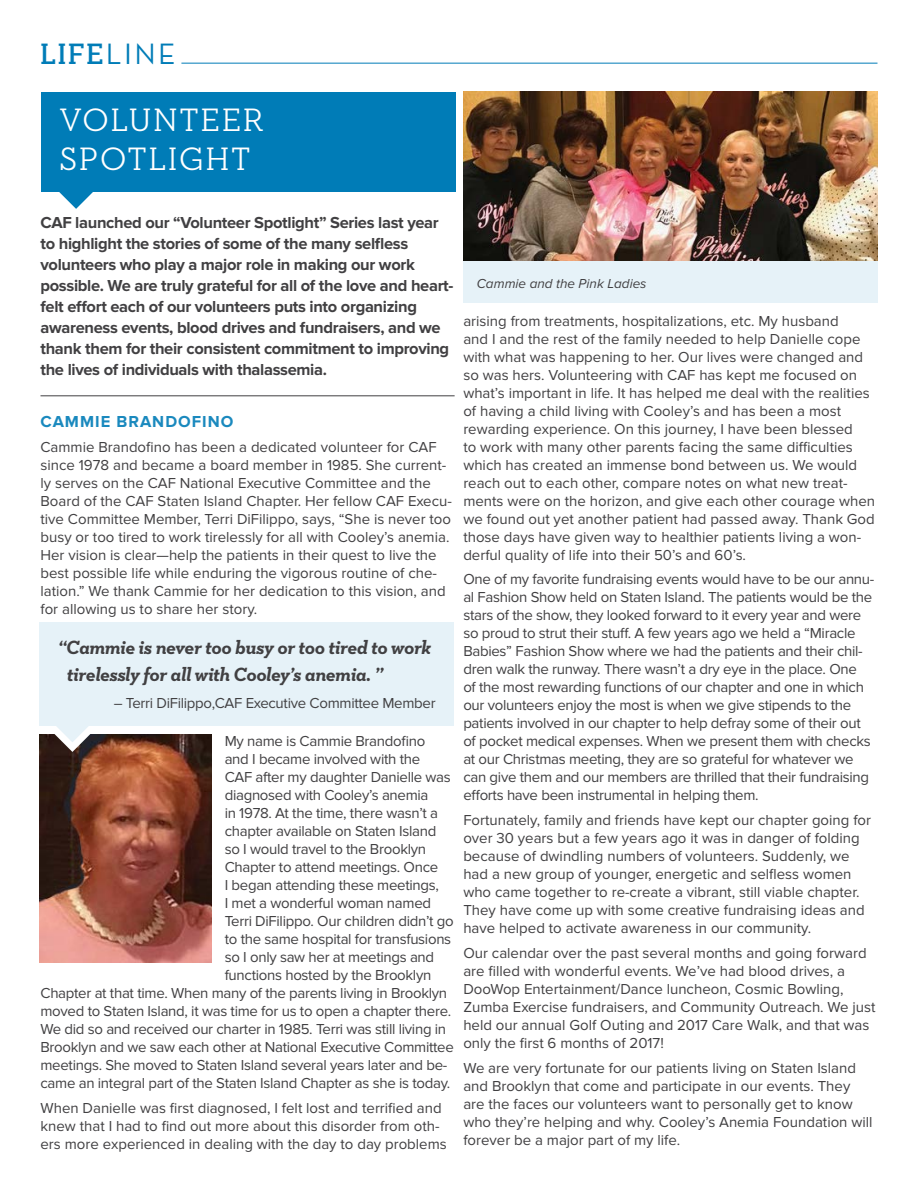
<style>
.page{position:relative;width:918px;height:1188px;background:#fff}
.page>*{position:absolute;margin:0;border:0;box-sizing:border-box;transform-origin:0 0}
.t1{font:500 33px/39px "Neutraface Slab Display";letter-spacing:.08em;color:#fff}
.t2{font:700 30px "Neutraface Slab Display";color:#007cb7}
.t3{font:italic 700 19.5px/27px "Neutraface Slab Text";letter-spacing:-.02em;color:#414042}
.t4{font:700 16.5px/21px "Proxima Nova";letter-spacing:-.02em;color:#414042}
.t5{font:700 16.5px "Proxima Nova";letter-spacing:.06em;color:#1a89be}
.t6{font:15px/18px "Proxima Nova";color:#414042}
.t7{font:15px/18px "Proxima Nova";letter-spacing:-.02em;color:#414042}
.t8{font:italic 13.5px "Proxima Nova";color:#414042}
.s1{font-family:"Neutra Text";font-weight:400}
</style>
<div class="page">
<hr style="left:181px;top:63px;width:697px;height:1px;background:#007cb7">
<hr style="left:40px;top:395px;width:415px;height:1px;background:#414042">
<img style="left:463px;top:92px;width:415px;height:168px">
<div style="left:463px;top:261px;width:415px;height:42px;background:#e6f2f8"></div>
<img style="left:40px;top:735px;width:171px;height:228px">
<div style="left:40px;top:622px;width:414px;height:104px;background:#e6f2f8"></div>
<svg style="left:53px;top:726px;width:39px;height:26px"></svg>
<div style="left:41px;top:92px;width:414px;height:99px;background:#007cb7"></div>
<svg style="left:57px;top:191px;width:38px;height:18px"></svg>
<h2 class="t2" style="left:41px;top:37px;width:136px">LIFE<span class="s1">LINE</span></h2>
<h1 class="t1" style="left:60px;top:100px;width:205px">VOLUNTEER<br>SPOTLIGHT</h1>
<p class="t4" style="left:40px;top:213px;width:414px">CAF launched our “Volunteer Spotlight” Series last year to highlight the stories of some of the many selfless volunteers who play a major role in making our work possible. We are truly grateful for all of the love and heart&shy;felt effort each of our volunteers puts into organizing awareness events, blood drives and fundraisers, and we thank them for their consistent commitment to improving the lives of individuals with thalassemia.</p>
<p class="t5" style="left:40px;top:412px;width:194px">CAMMIE BRANDOFINO</p>
<p class="t6" style="left:40px;top:438px;width:413px">Cammie Brandofino has been a dedicated volunteer for CAF since 1978 and became a board member in 1985. She current&shy;ly serves on the CAF National Executive Committee and the Board of the CAF Staten Island Chapter. Her fellow CAF Execu&shy;tive Committee Member, Terri DiFilippo, says, “She is never too busy or too tired to work tirelessly for all with Cooley’s anemia.<br>Her vision is clear—help the patients in their quest to live the best possible life while enduring the vigorous routine of che&shy;lation.” We thank Cammie for her dedication to this vision, and for allowing us to share her story.</p>
<h3 class="t3" style="left:67px;top:634px;width:366px;text-indent:-9px">“Cammie is never too busy or too tired to work tirelessly for all with Cooley’s anemia. ”</h3>
<p class="t7" style="left:114px;top:695px;width:323px">– Terri DiFilippo,CAF Executive Committee Member</p>
<p class="t7" style="left:225px;top:733px;width:202px">My name is Cammie Brandofino</p>
<p class="t7" style="left:225px;top:751px;width:197px">and I became involved with the</p>
<p class="t7" style="left:225px;top:769px;width:228px">CAF after my daughter Danielle was</p>
<p class="t7" style="left:225px;top:787px;width:205px">diagnosed with Cooley’s anemia</p>
<p class="t7" style="left:225px;top:805px;width:215px">in 1978. At the time, there wasn’t a</p>
<p class="t7" style="left:225px;top:823px;width:213px">chapter available on Staten Island</p>
<p class="t7" style="left:225px;top:841px;width:203px">so I would travel to the Brooklyn</p>
<p class="t7" style="left:225px;top:859px;width:215px">Chapter to attend meetings. Once</p>
<p class="t7" style="left:225px;top:877px;width:216px">I began attending these meetings,</p>
<p class="t6" style="left:225px;top:895px;width:208px">I met a wonderful woman named</p>
<p class="t7" style="left:225px;top:913px;width:231px">Terri DiFilippo. Our children didn’t go</p>
<p class="t7" style="left:225px;top:931px;width:228px">to the same hospital for transfusions</p>
<p class="t6" style="left:225px;top:949px;width:211px">so I only saw her at meetings and</p>
<p class="t7" style="left:225px;top:967px;width:208px">functions hosted by the Brooklyn</p>
<p class="t7" style="left:40px;top:985px;width:408px">Chapter at that time. When many of the parents living in Brooklyn</p>
<p class="t7" style="left:40px;top:1003px;width:412px">moved to Staten Island, it was time for us to open a chapter there.</p>
<p class="t7" style="left:40px;top:1021px;width:407px">We did so and received our charter in 1985. Terri was still living in</p>
<p class="t7" style="left:40px;top:1039px;width:415px">Brooklyn and we saw each other at National Executive Committee</p>
<p class="t7" style="left:40px;top:1057px;width:408px">meetings. She moved to Staten Island several years later and be-</p>
<p class="t7" style="left:40px;top:1075px;width:411px">came an integral part of the Staten Island Chapter as she is today.</p>
<p class="t6" style="left:40px;top:1099px;width:408px">When Danielle was first diagnosed, I felt lost and terrified and knew that I had to find out more about this disorder from oth&shy;ers more experienced in dealing with the day to day problems</p>
<p class="t8" style="left:477px;top:276px;width:171px">Cammie and the Pink Ladies</p>
<p class="t6" style="left:463px;top:312px;width:413px">arising from treatments, hospitalizations, etc. My husband<br>and I and the rest of the family needed to help Danielle cope with what was happening to her. Our lives were changed and so was hers. Volunteering with CAF has kept me focused on what’s important in life. It has helped me deal with the realities of having a child living with Cooley’s and has been a most rewarding experience. On this journey, I have been blessed<br>to work with many other parents facing the same difficulties which has created an immense bond between us. We would reach out to each other, compare notes on what new treat&shy;ments were on the horizon, and give each other courage when we found out yet another patient had passed away. Thank God those days have given way to healthier patients living a won&shy;derful quality of life into their 50’s and 60’s.</p>
<p class="t7" style="left:463px;top:571px;width:413px">One of my favorite fundraising events would have to be our annu&shy;al Fashion Show held on Staten Island. The patients would be the stars of the show, they looked forward to it every year and were so proud to strut their stuff. A few years ago we held a “Miracle Babies” Fashion Show where we had the patients and their chil&shy;dren walk the runway. There wasn’t a dry eye in the place. One<br>of the most rewarding functions of our chapter and one in which our volunteers enjoy the most is when we give stipends to the patients involved in our chapter to help defray some of their out of pocket medical expenses. When we present them with checks at our Christmas meeting, they are so grateful for whatever we can give them and our members are thrilled that their fundraising efforts have been instrumental in helping them.</p>
<p class="t6" style="left:463px;top:811px;width:409px">Fortunately, family and friends have kept our chapter going for over 30 years but a few years ago it was in danger of folding because of dwindling numbers of volunteers. Suddenly, we had a new group of younger, energetic and selfless women who came together to re-create a vibrant, still viable chapter.<br>They have come up with some creative fundraising ideas and have helped to activate awareness in our community.</p>
<p class="t6" style="left:463px;top:944px;width:414px">Our calendar over the past several months and going forward are filled with wonderful events. We’ve had blood drives, a DooWop Entertainment/Dance luncheon, Cosmic Bowling, Zumba Exercise fundraisers, and Community Outreach. We just held our annual Golf Outing and 2017 Care Walk, and that was only the first 6 months of 2017!</p>
<p class="t6" style="left:463px;top:1059px;width:411px">We are very fortunate for our patients living on Staten Island and Brooklyn that come and participate in our events. They are the faces our volunteers want to personally get to know who they’re helping and why. Cooley’s Anemia Foundation will forever be a major part of my life.</p>
</div>
